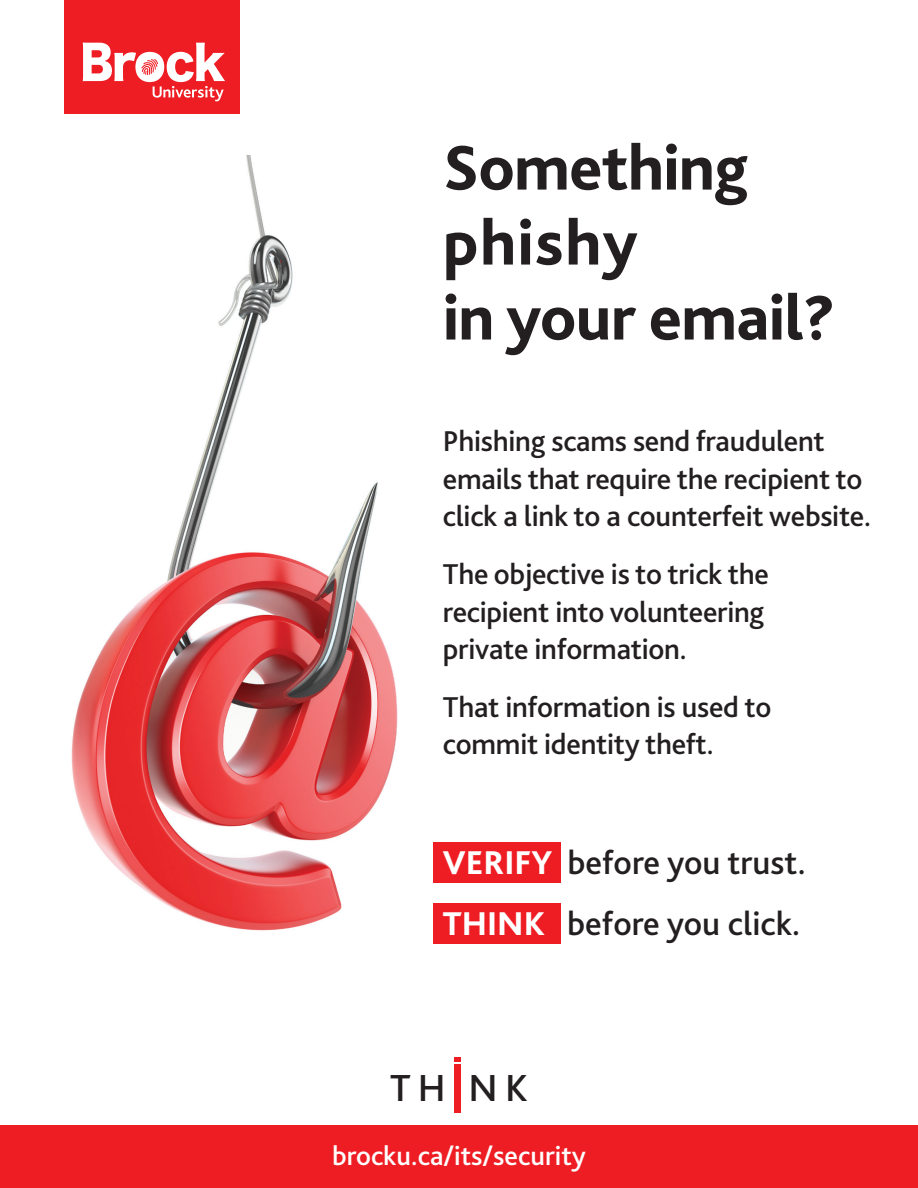
<style>
.page{position:relative;width:918px;height:1188px;background:#fff}
.page>*{position:absolute;margin:0;border:0;box-sizing:border-box;transform-origin:0 0}
.t1{font:800 66px/75px "Bliss 2";letter-spacing:-.01em;color:#231f20}
.t2{font:500 39.45px "Bliss 2";color:#231f20}
.t3{font:500 34.5px/61.7px "Bliss 2";color:#231f20}
.t4{font:500 30px/37.5px "Bliss 2";letter-spacing:-.01em;color:#231f20}
.t5{font:500 28.05px "Bliss 2";color:#fff}
.s1{font-weight:800;color:#fff}
</style>
<div class="page">
<div style="left:65px;top:0;width:175px;height:114px;background:#ee1d23"></div>
<svg style="left:83px;top:43px;width:142px;height:58px"></svg>
<div style="left:0;top:1125px;width:918px;height:63px;background:#ee1d23"></div>
<div style="left:455px;top:1065px;width:6px;height:48px;background:#ee1d23"></div>
<svg style="left:455px;top:1057px;width:6px;height:5px"></svg>
<img style="left:71px;top:155px;width:327px;height:776px">
<div style="left:433px;top:843px;width:128px;height:40px;background:#ee1d23"></div>
<div style="left:433px;top:904px;width:128px;height:40px;background:#ee1d23"></div>
<h1 class="t1" style="left:443px;top:129px;width:394px">Something phishy<br>in your email?</h1>
<p class="t4" style="left:443px;top:422px;width:430px">Phishing scams send fraudulent emails that require the recipient to click a link to a counterfeit website.</p>
<p class="t4" style="left:443px;top:555px;width:327px">The objective is to trick the recipient into volunteering private information.</p>
<p class="t4" style="left:443px;top:687px;width:330px">That information is used to commit identity theft.</p>
<p class="t3" style="left:443px;top:831px;width:364px"><span class="s1">VERIFY</span> before you trust.<br><span class="s1">THINK</span> before you click.</p>
<h2 class="t2" style="left:390px;top:1064px;width:139px">TH NK</h2>
<p class="t5" style="left:332px;top:1138px;width:255px">brocku.ca/its/security</p>
</div>
